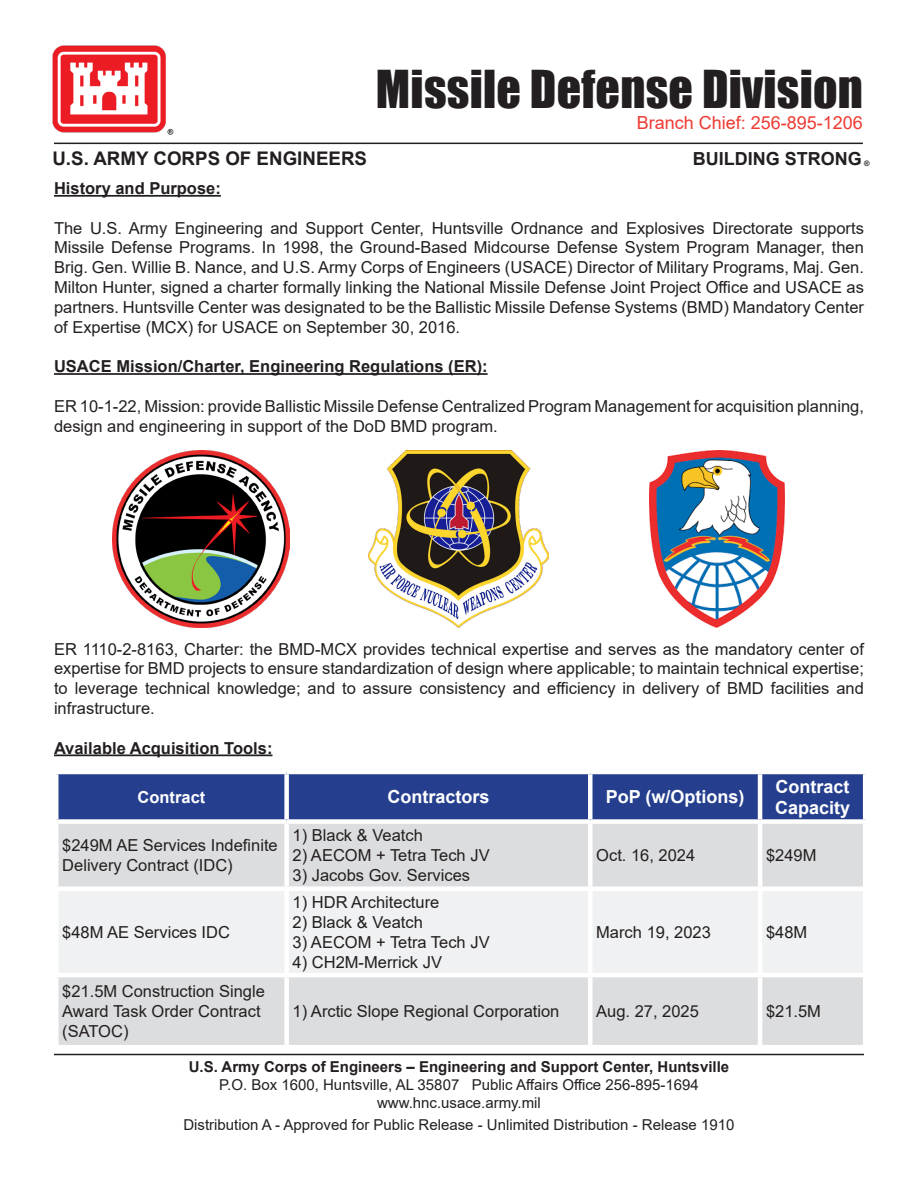
<style>
.page{position:relative;width:918px;height:1188px;background:#fff}
.page>*{position:absolute;margin:0;border:0;box-sizing:border-box;transform-origin:0 0}
.t1{font:48px "Impact";letter-spacing:.005em;color:#231f20}
.t2{font:700 18.75px "Arial";color:#231f20}
.Body_text{font:700 18px/21.6px "Arial";color:#fff}
.t3{font:18px "Arial";color:#ee3b33}
.t4{font:700 18px "Arial";color:#231f20}
.Body_text-2{font:16.5px/19.8px "Arial";color:#231f20}
.Body_text-3{font:700 16.5px "Arial";color:#231f20}
.Body_text-4{font:700 16.5px "Arial";color:#fff}
.t5{font:15px/18px "Arial";color:#231f20;text-align:center}
.t6{font:700 15px "Arial";color:#231f20}
.t7{font:700 7.5px "Arial";color:#231f20}
</style>
<div class="page">
<hr style="left:54px;top:1054px;width:810px;height:1px;background:#231f20">
<hr style="left:54px;top:143px;width:809px;height:1px;background:#231f20">
<img style="left:52px;top:45px;width:124px;height:98px">
<hr style="left:54px;top:195px;width:167px;height:2px;background:#231f20">
<hr style="left:54px;top:373px;width:434px;height:2px;background:#231f20">
<hr style="left:54px;top:754px;width:218px;height:2px;background:#231f20">
<div style="left:58px;top:774px;width:805px;height:45px;background:#253f8e"></div>
<div style="left:58px;top:824px;width:805px;height:221px;background:#dcdddf"></div>
<div style="left:58px;top:891px;width:805px;height:82px;background:#f0f1f2"></div>
<div style="left:284px;top:774px;width:5px;height:45px;background:#fff"></div>
<hr style="left:588px;top:774px;width:4px;height:45px;background:#fff">
<hr style="left:758px;top:774px;width:4px;height:45px;background:#fff">
<div style="left:284px;top:824px;width:5px;height:62px;background:#fff"></div>
<hr style="left:588px;top:824px;width:4px;height:62px;background:#fff">
<hr style="left:758px;top:824px;width:4px;height:62px;background:#fff">
<div style="left:54px;top:886px;width:233px;height:5px;background:#fff"></div>
<div style="left:287px;top:886px;width:303px;height:5px;background:#fff"></div>
<div style="left:284px;top:891px;width:5px;height:82px;background:#fff"></div>
<div style="left:590px;top:886px;width:170px;height:5px;background:#fff"></div>
<hr style="left:588px;top:891px;width:4px;height:82px;background:#fff">
<div style="left:760px;top:886px;width:107px;height:5px;background:#fff"></div>
<hr style="left:758px;top:891px;width:4px;height:82px;background:#fff">
<hr style="left:54px;top:973px;width:233px;height:4px;background:#fff">
<hr style="left:287px;top:973px;width:303px;height:4px;background:#fff">
<div style="left:284px;top:977px;width:5px;height:68px;background:#fff"></div>
<hr style="left:590px;top:973px;width:170px;height:4px;background:#fff">
<hr style="left:588px;top:977px;width:4px;height:68px;background:#fff">
<hr style="left:760px;top:973px;width:107px;height:4px;background:#fff">
<hr style="left:758px;top:977px;width:4px;height:68px;background:#fff">
<img style="left:112px;top:450px;width:177px;height:178px">
<img style="left:369px;top:450px;width:179px;height:178px">
<img style="left:650px;top:450px;width:134px;height:178px">
<h1 class="t1" style="left:376px;top:52px;width:488px">Missile Defense Division</h1>
<p class="t3" style="left:637px;top:111px;width:228px">Branch Chief: 256-895-1206</p>
<p class="t2" style="left:52px;top:145px;width:316px">U.S. ARMY CORPS OF ENGINEERS</p>
<p class="t4" style="left:693px;top:146px;width:171px">BUILDING STRONG</p>
<p class="t7" style="left:864px;top:158px;width:7px">®</p>
<p class="Body_text-3" style="left:54px;top:177px;width:168px">History and Purpose:</p>
<p class="Body_text-2" style="left:54px;top:218px;width:812px;text-align:justify">The U.S. Army Engineering and Support Center, Huntsville Ordnance and Explosives Directorate supports Missile Defense Programs. In 1998, the Ground-Based Midcourse Defense System Program Manager, then Brig. Gen. Willie B. Nance, and U.S. Army Corps of Engineers (USACE) Director of Military Programs, Maj. Gen.<br>Milton Hunter, signed a charter formally linking the National Missile Defense Joint Project Office and USACE as partners. Huntsville Center was designated to be the Ballistic Missile Defense Systems (BMD) Mandatory Center of Expertise (MCX) for USACE on September 30, 2016.</p>
<p class="Body_text-3" style="left:54px;top:355px;width:435px">USACE Mission/Charter, Engineering Regulations (ER):</p>
<p class="Body_text-2" style="left:54px;top:396px;width:811px">ER 10-1-22, Mission: provide Ballistic Missile Defense Centralized Program Management for acquisition planning, design and engineering in support of the DoD BMD program.</p>
<p class="Body_text-2" style="left:54px;top:639px;width:811px;text-align:justify">ER 1110-2-8163, Charter: the BMD-MCX provides technical expertise and serves as the mandatory center of expertise for BMD projects to ensure standardization of design where applicable; to maintain technical expertise; to leverage technical knowledge; and to assure consistency and efficiency in delivery of BMD facilities and infrastructure.</p>
<p class="Body_text-3" style="left:54px;top:736px;width:220px">Available Acquisition Tools:</p>
<p class="Body_text-4" style="left:138px;top:785px;width:69px">Contract</p>
<p class="Body_text" style="left:387px;top:786px;width:104px">Contractors</p>
<p class="Body_text" style="left:606px;top:786px;width:140px">PoP (w/Options)</p>
<p class="Body_text" style="left:775px;top:776px;width:77px">Contract<br>Capacity</p>
<p class="Body_text-2" style="left:62px;top:835px;width:217px">$249M AE Services Indefinite<br>Delivery Contract (IDC)</p>
<p class="Body_text-2" style="left:293px;top:826px;width:132px">1) Black &amp; Veatch</p>
<p class="Body_text-2" style="left:293px;top:845px;width:199px">2) AECOM + Tetra Tech JV</p>
<p class="Body_text-2" style="left:293px;top:865px;width:179px">3) Jacobs Gov. Services</p>
<p class="Body_text-2" style="left:596px;top:845px;width:101px">Oct. 16, 2024</p>
<p class="Body_text-2" style="left:766px;top:845px;width:52px">$249M</p>
<p class="Body_text-2" style="left:62px;top:922px;width:169px">$48M AE Services IDC</p>
<p class="Body_text-2" style="left:62px;top:982px;width:204px">$21.5M Construction Single<br>Award Task Order Contract (SATOC)</p>
<p class="Body_text-2" style="left:293px;top:892px;width:148px">1) HDR Architecture</p>
<p class="Body_text-2" style="left:293px;top:912px;width:132px">2) Black &amp; Veatch</p>
<p class="Body_text-2" style="left:293px;top:932px;width:199px">3) AECOM + Tetra Tech JV</p>
<p class="Body_text-2" style="left:293px;top:952px;width:151px">4) CH2M-Merrick JV</p>
<p class="Body_text-2" style="left:596px;top:922px;width:116px">March 19, 2023</p>
<p class="Body_text-2" style="left:766px;top:922px;width:43px">$48M</p>
<p class="Body_text-2" style="left:293px;top:1001px;width:268px">1) Arctic Slope Regional Corporation</p>
<p class="Body_text-2" style="left:596px;top:1001px;width:104px">Aug. 27, 2025</p>
<p class="Body_text-2" style="left:766px;top:1001px;width:57px">$21.5M</p>
<p class="t6" style="left:189px;top:1057px;width:542px">U.S. Army Corps of Engineers – Engineering and Support Center, Huntsville</p>
<p class="t5" style="left:219px;top:1076px;width:481px">P.O. Box 1600, Huntsville, AL 35807 Public Affairs Office 256-895-1694 www.hnc.usace.army.mil</p>
<p class="t5" style="left:183px;top:1116px;width:553px">Distribution A - Approved for Public Release - Unlimited Distribution - Release 1910</p>
</div>
